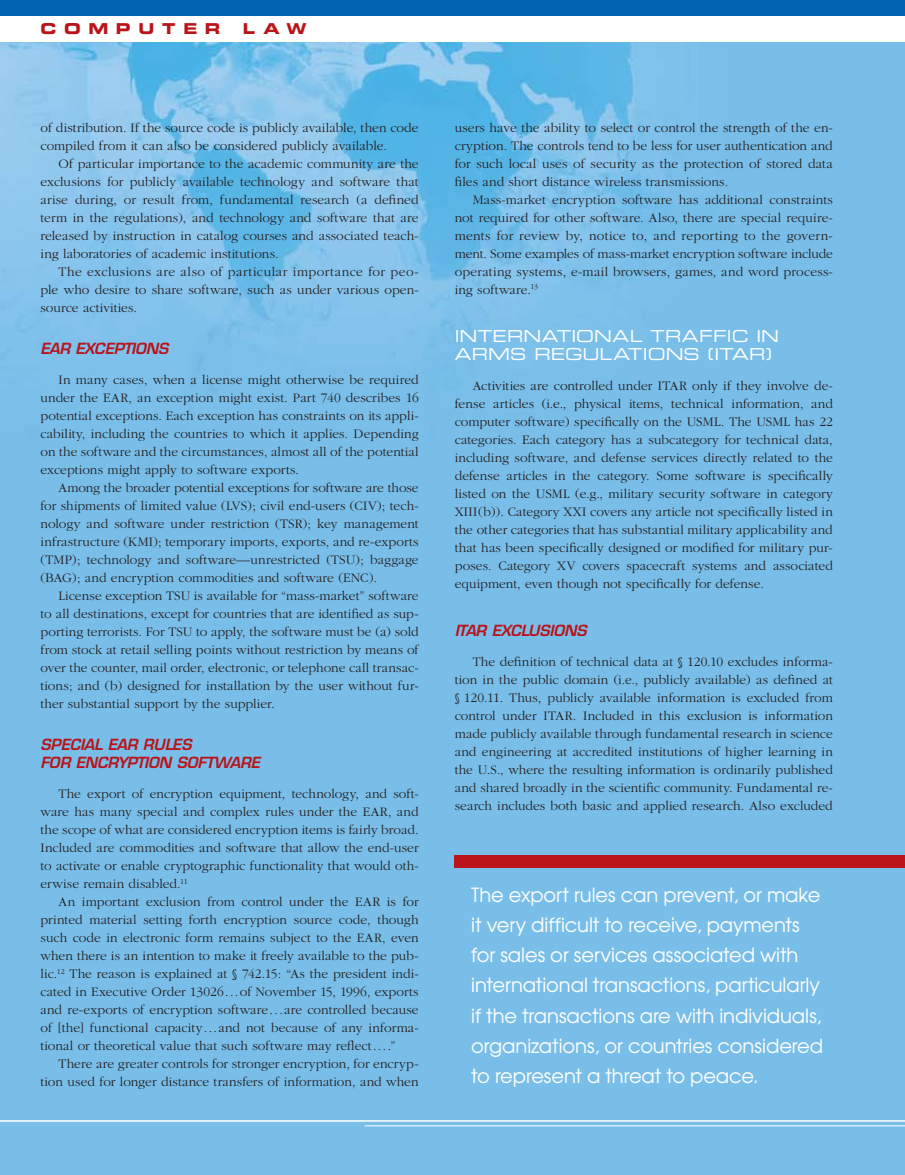
<style>
.page{position:relative;width:905px;height:1175px;background:#fff}
.page>*{position:absolute;margin:0;border:0;box-sizing:border-box;transform-origin:0 0}
.t1{font:19.5px/30px "Avant Garde";letter-spacing:-.005em;color:#fff}
.t2{font:16.5px/18px "Eurostile Extended Two";color:#fff}
.t3{font:italic 600 15px/18px "Eurostile";letter-spacing:-.015em;color:#ba1319}
.t4{font:15px "Eurostile Bold Extended Two";letter-spacing:.51em;color:#ba1319}
.t5{font:300 13.5px/18px "Garamond";letter-spacing:.005em;color:#231f20;text-align:justify}
</style>
<div class="page">
<img style="left:0;top:42px;width:904px;height:1132px">
<div style="left:0;top:0;width:904px;height:16px;background:#0064b1"></div>
<div style="left:454px;top:855px;width:450px;height:12px;background:#ba1319"></div>
<hr style="left:0;top:1120px;width:904px;height:1px;background:#fff">
<hr style="left:364px;top:1125px;width:540px;height:1px;background:#fff">
<p class="t4" style="left:40px;top:18px;width:181px">COMPUTER</p>
<p class="t4" style="left:243px;top:18px;width:65px">LAW</p>
<p class="t5" style="left:40px;top:119px;width:379px">of distribution. If the source code is publicly available, then code compiled from it can also be considered publicly available.</p>
<p class="t5" style="left:40px;top:155px;width:380px;text-indent:18px">Of particular importance to the academic community are the exclusions for publicly available technology and software that arise during, or result from, fundamental research (a defined term in the regulations), and technology and software that are released by instruction in catalog courses and associated teach&shy;ing laboratories of academic institutions.</p>
<p class="t5" style="left:40px;top:263px;width:380px;text-indent:18px">The exclusions are also of particular importance for peo&shy;ple who desire to share software, such as under various open&shy;source activities.</p>
<p class="t3" style="left:40px;top:339px;width:129px">EAR EXCEPTIONS</p>
<p class="t5" style="left:40px;top:371px;width:380px;text-indent:18px">In many cases, when a license might otherwise be required under the EAR, an exception might exist. Part 740 describes 16 potential exceptions. Each exception has constraints on its appli&shy;cability, including the countries to which it applies. Depending on the software and the circumstances, almost all of the potential exceptions might apply to software exports.</p>
<p class="t5" style="left:40px;top:479px;width:380px;text-indent:18px">Among the broader potential exceptions for software are those for shipments of limited value (LVS); civil end-users (CIV); tech&shy;nology and software under restriction (TSR); key management infrastructure (KMI); temporary imports, exports, and re-exports (TMP); technology and software—unrestricted (TSU); baggage (BAG); and encryption commodities and software (ENC).</p>
<p class="t5" style="left:40px;top:587px;width:380px;text-indent:18px">License exception TSU is available for “mass-market” software to all destinations, except for countries that are identified as sup&shy;porting terrorists. For TSU to apply, the software must be (a) sold from stock at retail selling points without restriction by means of over the counter, mail order, electronic, or telephone call transac&shy;tions; and (b) designed for installation by the user without fur&shy;ther substantial support by the supplier.</p>
<p class="t3" style="left:40px;top:735px;width:201px">SPECIAL EAR RULES<br>FOR ENCRYPTION SOFTWARE</p>
<p class="t5" style="left:40px;top:785px;width:380px;text-indent:18px">The export of encryption equipment, technology, and soft&shy;ware has many special and complex rules under the EAR, and the scope of what are considered encryption items is fairly broad.<br>Included are commodities and software that allow the end-user to activate or enable cryptographic functionality that would oth&shy;erwise remain disabled.<sup>11</sup></p>
<p class="t5" style="left:40px;top:893px;width:380px;text-indent:18px">An important exclusion from control under the EAR is for printed material setting forth encryption source code, though such code in electronic form remains subject to the EAR, even when there is an intention to make it freely available to the pub&shy;lic.<sup>12</sup> The reason is explained at § 742.15: “As the president indi&shy;cated in Executive Order 13026...of November 15, 1996, exports and re-exports of encryption software...are controlled because of [the] functional capacity...and not because of any informa&shy;tional or theoretical value that such software may reflect....”</p>
<p class="t5" style="left:40px;top:1055px;width:380px;text-align:right">There are greater controls for stronger encryption, for encryp&shy;tion used for longer distance transfers of information, and when</p>
<p class="t5" style="left:454px;top:119px;width:380px">users have the ability to select or control the strength of the en&shy;cryption. The controls tend to be less for user authentication and for such local uses of security as the protection of stored data files and short distance wireless transmissions.</p>
<p class="t5" style="left:454px;top:191px;width:380px;text-indent:18px">Mass-market encryption software has additional constraints not required for other software. Also, there are special require&shy;ments for review by, notice to, and reporting to the govern&shy;ment. Some examples of mass-market encryption software include operating systems, e-mail browsers, games, and word process&shy;ing software.<sup>13</sup></p>
<p class="t2" style="left:454px;top:326px;width:39px">INTER</p>
<p class="t2" style="left:454px;top:326px;width:326px;text-indent:69px">NATIONAL TRAFFIC IN<br>ARMS REGULATIONS (ITAR)</p>
<p class="t5" style="left:454px;top:377px;width:380px;text-indent:18px">Activities are controlled under ITAR only if they involve de&shy;fense articles (i.e., physical items, technical information, and computer software) specifically on the USML. The USML has 22 categories. Each category has a subcategory for technical data, including software, and defense services directly related to the defense articles in the category. Some software is specifically listed on the USML (e.g., military security software in category XIII(b)). Category XXI covers any article not specifically listed in the other categories that has substantial military applicability and that has been specifically designed or modified for military pur&shy;poses. Category XV covers spacecraft systems and associated equipment, even though not specifically for defense.</p>
<p class="t3" style="left:454px;top:621px;width:133px">ITAR EXCLUSIONS</p>
<p class="t5" style="left:454px;top:653px;width:380px;text-indent:18px">The definition of technical data at § 120.10 excludes informa&shy;tion in the public domain (i.e., publicly available) as defined at § 120.11. Thus, publicly available information is excluded from control under ITAR. Included in this exclusion is information made publicly available through fundamental research in science and engineering at accredited institutions of higher learning in the U.S., where the resulting information is ordinarily published and shared broadly in the scientific community. Fundamental re&shy;search includes both basic and applied research. Also excluded</p>
<p class="t1" style="left:471px;top:880px;width:353px">The export rules can prevent, or make it very difficult to receive, payments for sales or services associated with international transactions, particularly if the transactions are with individuals, organizations, or countries considered to represent a threat to peace.</p>
</div>
